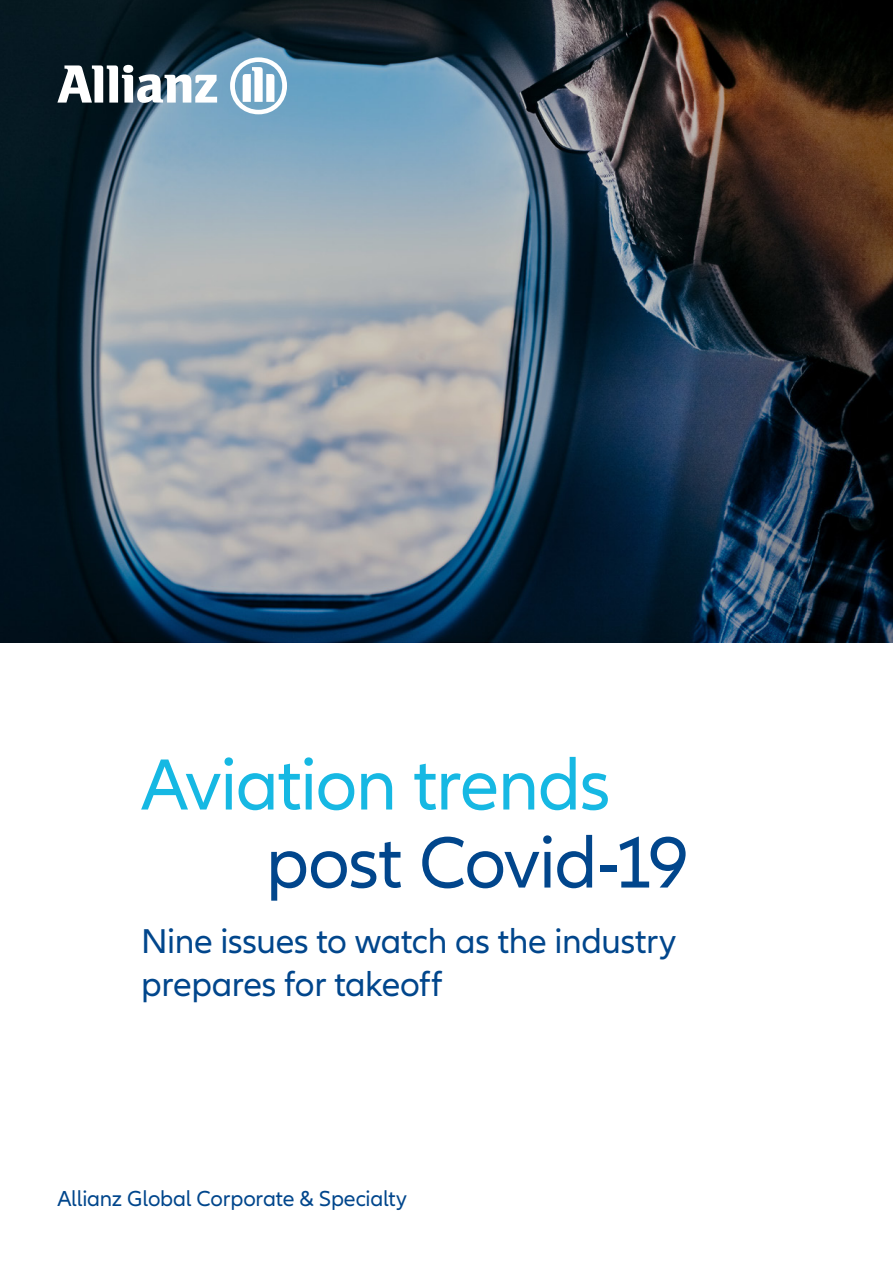
<style>
.page{position:relative;width:893px;height:1263px;background:#fff}
.page>*{position:absolute;margin:0;border:0;box-sizing:border-box;transform-origin:0 0}
.t1{font:75px "Allianz Neo";letter-spacing:-.02em;color:#16b8e3}
.t2{font:75px "Allianz Neo";letter-spacing:-.02em;color:#01468c}
.Subheadline___CTA_15{font:35.7px/42.5px "Allianz Neo";letter-spacing:-.01em;color:#01468c}
.Subheadline___CTA_15-2{font:22.5px "Allianz Neo";letter-spacing:-.01em;color:#01468c}
</style>
<div class="page">
<img style="left:0;top:0;width:893px;height:642px">
<svg style="left:57px;top:65px;width:160px;height:38px"></svg>
<svg style="left:230px;top:57px;width:57px;height:57px"></svg>
<p class="t1" style="left:141px;top:742px;width:471px">Aviation trends</p>
<p class="t2" style="left:266px;top:820px;width:424px">post Covid‑19</p>
<p class="Subheadline___CTA_15" style="left:141px;top:921px;width:537px">Nine issues to watch as the industry prepares for takeoff</p>
<p class="Subheadline___CTA_15-2" style="left:57px;top:1185px;width:351px">Allianz Global Corporate &amp; Specialty</p>
</div>
